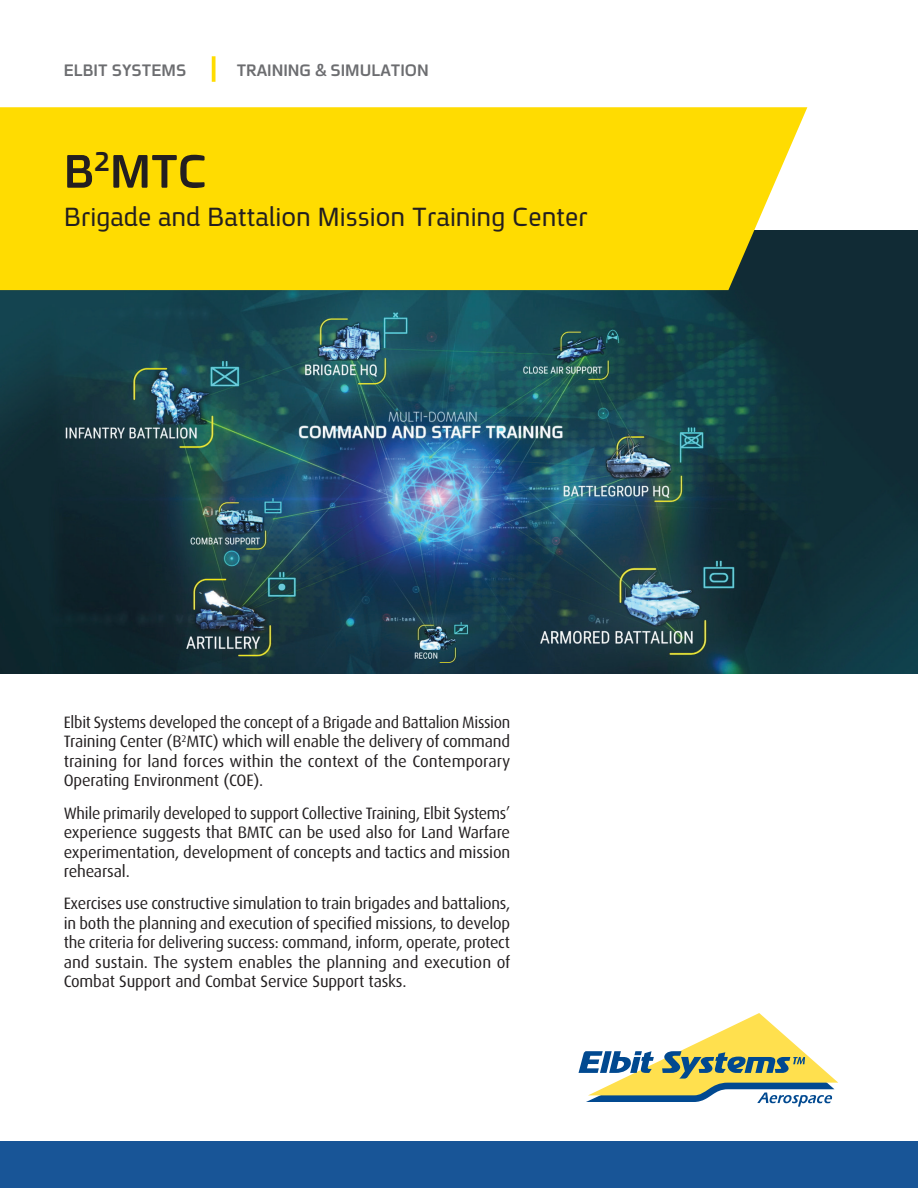
<style>
.page{position:relative;width:918px;height:1188px;background:#fff}
.page>*{position:absolute;margin:0;border:0;box-sizing:border-box;transform-origin:0 0}
.t1{font:700 51px "Fb Spoiler Eng";color:#231f20}
.t2{font:28.5px "Fb Spoiler Eng";color:#231f20}
.t3{font:700 18px "Fb Spoiler Eng";color:#6c6d70}
.t4{font:16.5px/19.5px "Dax";letter-spacing:-.01em;color:#231f20;text-align:justify}
</style>
<div class="page">
<img style="left:0;top:230px;width:918px;height:444px">
<div style="left:0;top:107px;width:807px;height:183px;background:#ffdc01"></div>
<div style="left:0;top:1141px;width:918px;height:47px;background:#185597"></div>
<svg style="left:579px;top:1013px;width:259px;height:94px"></svg>
<svg style="left:212px;top:56px;width:4px;height:26px"></svg>
<p class="t3" style="left:64px;top:61px;width:124px">ELBIT SYSTEMS</p>
<p class="t3" style="left:237px;top:61px;width:194px">TRAINING &amp; SIMULATION</p>
<h1 class="t1" style="left:64px;top:146px;width:145px"><sup>2</sup>B MTC</h1>
<h2 class="t2" style="left:64px;top:203px;width:526px">Brigade and Battalion Mission Training Center</h2>
<p class="t4" style="left:64px;top:713px;width:448px">Elbit Systems developed the concept of a Brigade and Battalion Mission Training Center <sup>2</sup>B( MTC) which will enable the delivery of command training for land forces within the context of the Contemporary Operating Environment (COE .(</p>
<p class="t4" style="left:64px;top:803px;width:448px">While primarily developed to support Collective Training, Elbit Systems‘ experience suggests that BMTC can be used also for Land Warfare experimentation, development of concepts and tactics and mission rehearsal.</p>
<p class="t4" style="left:64px;top:894px;width:448px">Exercises use constructive simulation to train brigades and battalions, in both the planning and execution of specified missions to, develop the criteria for delivering success: command, inform, operate, protect and sustain. The system enables the planning and execution of Combat Support and Combat Service Support tasks.</p>
</div>
